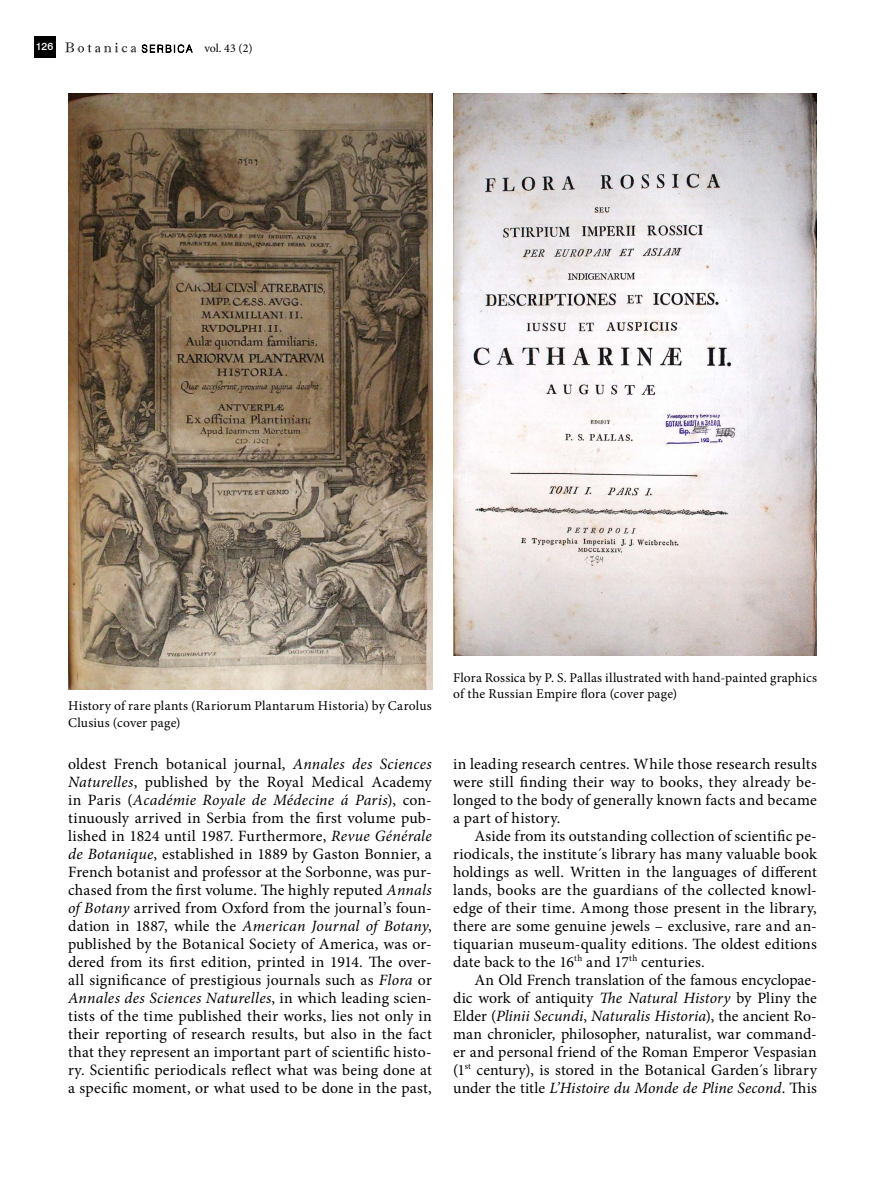
<style>
.page{position:relative;width:885px;height:1191px;background:#fff}
.page>*{position:absolute;margin:0;border:0;box-sizing:border-box;transform-origin:0 0}
.t1{font:15.75px/18px "Minion Pro";letter-spacing:.01em;color:#000;text-align:justify}
.t2{font:13.5px/16.5px "Minion Pro";letter-spacing:.02em;color:#000}
.t3{font:12px "Minion Pro";color:#000}
.t4{font:500 10.5px "Swiss 721 BT";color:#fff}
.s1{font-style:italic}
</style>
<div class="page">
<svg style="left:142px;top:44px;width:51px;height:9px"></svg>
<svg style="left:65px;top:43px;width:71px;height:9px"></svg>
<div style="left:34px;top:37px;width:21px;height:21px;background:#000"></div>
<img style="left:68px;top:94px;width:364px;height:595px">
<img style="left:453px;top:94px;width:363px;height:561px">
<p class="t4" style="left:36px;top:40px;width:19px">126</p>
<p class="t3" style="left:204px;top:40px;width:50px">vol. 43 (2)</p>
<p class="t2" style="left:68px;top:697px;width:365px">History of rare plants (Rariorum Plantarum Historia) by Carolus<br>Clusius (cover page)</p>
<p class="t2" style="left:453px;top:669px;width:365px">Flora Rossica by P. S. Pallas illustrated with hand-painted graphics of the Russian Empire flora (cover page)</p>
<p class="t1" style="left:68px;top:754px;width:365px">oldest French botanical journal, <span class="s1">Annales des Sciences Naturelles</span>, published by the Royal Medical Academy in Paris (<span class="s1">Académie Royale de Médecine á Paris</span>), con&shy;tinuously arrived in Serbia from the first volume pub&shy;lished in 1824 until 1987. Furthermore, <span class="s1">Revue Générale de Botanique</span>, established in 1889 by Gaston Bonnier, a French botanist and professor at the Sorbonne, was pur&shy;chased from the first volume. The highly reputed <span class="s1">Annals of Botany</span> arrived from Oxford from the journal’s foun&shy;dation in 1887, while the <span class="s1">American Journal of Botany</span>, published by the Botanical Society of America, was or&shy;dered from its first edition, printed in 1914. The over&shy;all significance of prestigious journals such as <span class="s1">Flora</span> or <span class="s1">Annales des Sciences Naturelles</span>, in which leading scien&shy;tists of the time published their works, lies not only in their reporting of research results, but also in the fact that they represent an important part of scientific histo&shy;ry. Scientific periodicals reflect what was being done at a specific moment, or what used to be done in the past,</p>
<p class="t1" style="left:453px;top:754px;width:365px">in leading research centres. While those research results were still finding their way to books, they already be&shy;longed to the body of generally known facts and became a part of history.</p>
<p class="t1" style="left:453px;top:826px;width:365px;text-indent:21px">Aside from its outstanding collection of scientific pe&shy;riodicals, the institute´s library has many valuable book holdings as well. Written in the languages of different lands, books are the guardians of the collected knowl&shy;edge of their time. Among those present in the library, there are some genuine jewels – exclusive, rare and an&shy;tiquarian museum-quality editions. The oldest editions date back to the 16<sup>th</sup> and 17<sup>th</sup> centuries.</p>
<p class="t1" style="left:453px;top:970px;width:365px;text-indent:21px">An Old French translation of the famous encyclopae&shy;dic work of antiquity <span class="s1">The Natural History</span> by Pliny the Elder (<span class="s1">Plinii Secundi</span>, <span class="s1">Naturalis Historia</span>), the ancient Ro&shy;man chronicler, philosopher, naturalist, war command&shy;er and personal friend of the Roman Emperor Vespasian (1<sup>st</sup> century), is stored in the Botanical Garden´s library under the title <span class="s1">L’Histoire du Monde de Pline Second</span>. This</p>
</div>
